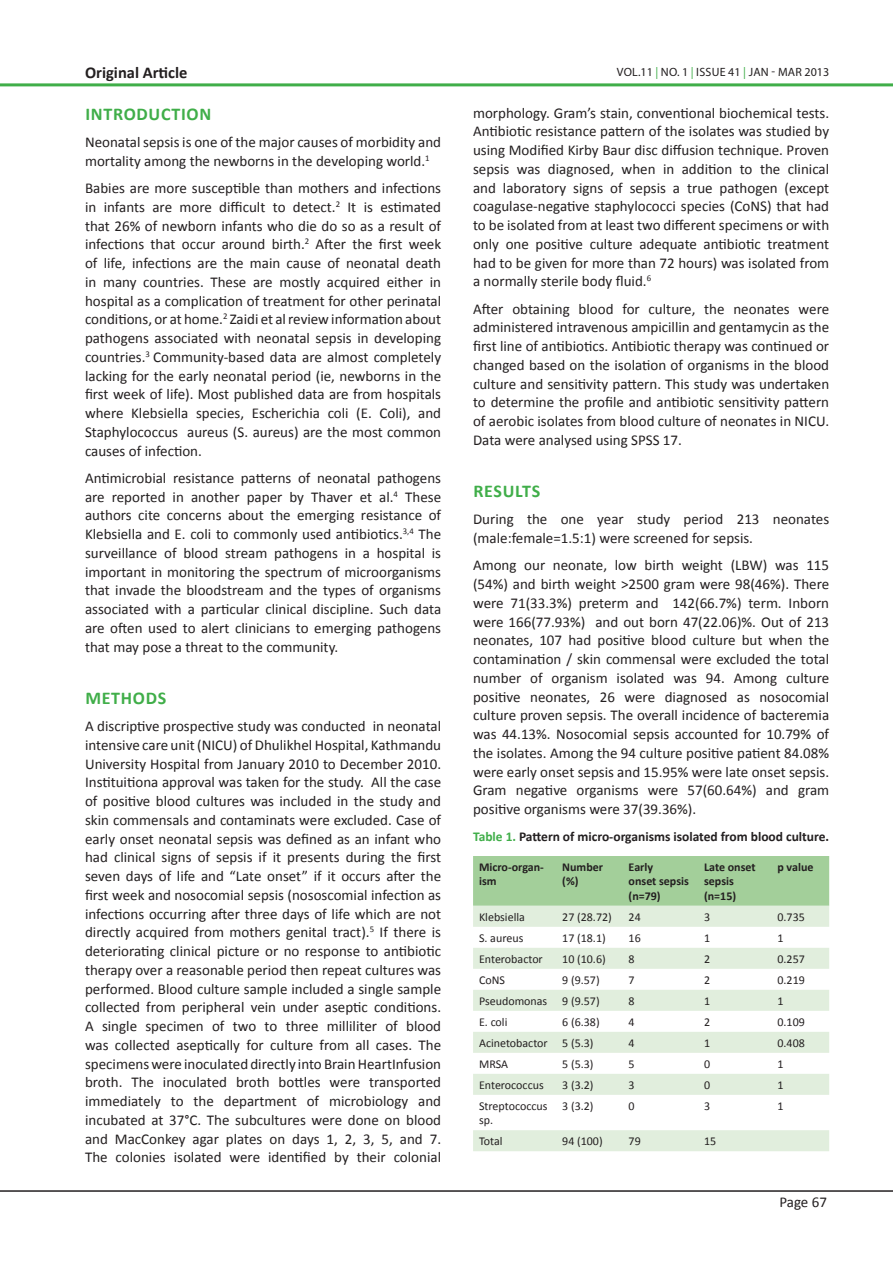
<style>
.page{position:relative;width:893px;height:1263px;background:#fff}
.page>*{position:absolute;margin:0;border:0;box-sizing:border-box;transform-origin:0 0}
.Heading_2_-_Sub_head{font:700 18px "Calibri";letter-spacing:.04em;color:#40ae49}
.Abstract_Words{font:700 16.5px "Calibri";color:#231f20}
.Normal_Text{font:15px/18.8px "Calibri";color:#231f20;text-align:justify}
.Table_Figure_Legend{font:700 13.5px "Calibri";color:#231f20}
.Table_Text{font:12px/14.4px "Calibri";color:#231f20}
.Table_Text-2{font:700 12px/14.4px "Calibri";color:#231f20}
.Heading_2_-_Sub_head-2{font:12px "Myriad Pro";letter-spacing:.02em;color:#231f20}
.s1{color:#40ae49}
</style>
<div class="page">
<hr style="left:0;top:1190px;width:893px;height:2px;background:#231f20">
<hr style="left:0;top:83px;width:893px;height:3px;background:#40ae49">
<div style="left:473px;top:856px;width:356px;height:50px;background:#a3cf9a"></div>
<svg style="left:473px;top:906px;width:356px;height:245px;fill:#e6f1e3"></svg>
<p class="Abstract_Words" style="left:85px;top:62px;width:104px">Original Article</p>
<p class="Heading_2_-_Sub_head" style="left:85px;top:102px;width:127px">INTRODUCTION</p>
<p class="Normal_Text" style="left:85px;top:133px;width:358px">Neonatal sepsis is one of the major causes of morbidity and mortality among the newborns in the developing world.<sup>1</sup></p>
<p class="Normal_Text" style="left:85px;top:179px;width:358px">Babies are more susceptible than mothers and infections in infants are more difficult to detect.<sup>2</sup> It is estimated that 26% of newborn infants who die do so as a result of infections that occur around birth.<sup>2</sup> After the first week of life, infections are the main cause of neonatal death in many countries. These are mostly acquired either in hospital as a complication of treatment for other perinatal conditions, or at home.<sup>2</sup> Zaidi et al review information about pathogens associated with neonatal sepsis in developing countries.<sup>3</sup> Community-based data are almost completely lacking for the early neonatal period (ie, newborns in the first week of life). Most published data are from hospitals where Klebsiella species, Escherichia coli (E. Coli), and Staphylococcus aureus (S. aureus) are the most common causes of infection.</p>
<p class="Normal_Text" style="left:85px;top:469px;width:358px">Antimicrobial resistance patterns of neonatal pathogens are reported in another paper by Thaver et al.<sup>4</sup> These authors cite concerns about the emerging resistance of Klebsiella and E. coli to commonly used antibiotics.<sup>3,4</sup> The surveillance of blood stream pathogens in a hospital is important in monitoring the spectrum of microorganisms that invade the bloodstream and the types of organisms associated with a particular clinical discipline. Such data are often used to alert clinicians to emerging pathogens that may pose a threat to the community.</p>
<p class="Heading_2_-_Sub_head" style="left:85px;top:686px;width:83px">METHODS</p>
<p class="Normal_Text" style="left:85px;top:717px;width:358px">A discriptive prospective study was conducted in neonatal intensive care unit (NICU) of Dhulikhel Hospital, Kathmandu University Hospital from January 2010 to December 2010.<br>Instituitiona approval was taken for the study. All the case of positive blood cultures was included in the study and skin commensals and contaminats were excluded. Case of early onset neonatal sepsis was defined as an infant who had clinical signs of sepsis if it presents during the first seven days of life and “Late onset” if it occurs after the first week and nosocomial sepsis (nososcomial infection as infections occurring after three days of life which are not directly acquired from mothers genital tract).<sup>5</sup> If there is deteriorating clinical picture or no response to antibiotic therapy over a reasonable period then repeat cultures was performed. Blood culture sample included a single sample collected from peripheral vein under aseptic conditions.<br>A single specimen of two to three milliliter of blood was collected aseptically for culture from all cases. The specimens were inoculated directly into Brain HeartInfusion broth. The inoculated broth bottles were transported immediately to the department of microbiology and incubated at 37°C. The subcultures were done on blood and MacConkey agar plates on days 1, 2, 3, 5, and 7.<br>The colonies isolated were identified by their colonial</p>
<p class="Heading_2_-_Sub_head-2" style="left:617px;top:65px;width:214px">VOL.11 <span class="s1">|</span> NO. 1 <span class="s1">|</span> ISSUE 41 <span class="s1">|</span> JAN - MAR 2013</p>
<p class="Normal_Text" style="left:473px;top:103px;width:358px">morphology. Gram’s stain, conventional biochemical tests.<br>Antibiotic resistance pattern of the isolates was studied by using Modified Kirby Baur disc diffusion technique. Proven sepsis was diagnosed, when in addition to the clinical and laboratory signs of sepsis a true pathogen (except coagulase-negative staphylococci species (CoNS) that had to be isolated from at least two different specimens or with only one positive culture adequate antibiotic treatment had to be given for more than 72 hours) was isolated from a normally sterile body fluid.<sup>6</sup></p>
<p class="Normal_Text" style="left:473px;top:299px;width:358px">After obtaining blood for culture, the neonates were administered intravenous ampicillin and gentamycin as the first line of antibiotics. Antibiotic therapy was continued or changed based on the isolation of organisms in the blood culture and sensitivity pattern. This study was undertaken to determine the profile and antibiotic sensitivity pattern of aerobic isolates from blood culture of neonates in NICU.<br>Data were analysed using SPSS 17.</p>
<p class="Heading_2_-_Sub_head" style="left:473px;top:480px;width:68px">RESULTS</p>
<p class="Normal_Text" style="left:473px;top:510px;width:358px">During the one year study period 213 neonates (male:female=1.5:1) were screened for sepsis.</p>
<p class="Normal_Text" style="left:473px;top:556px;width:358px">Among our neonate, low birth weight (LBW) was 115 (54%) and birth weight &gt;2500 gram were 98(46%). There were 71(33.3%) preterm and 142(66.7%) term. Inborn were 166(77.93%) and out born 47(22.06)%. Out of 213 neonates, 107 had positive blood culture but when the contamination / skin commensal were excluded the total number of organism isolated was 94. Among culture positive neonates, 26 were diagnosed as nosocomial culture proven sepsis. The overall incidence of bacteremia was 44.13%. Nosocomial sepsis accounted for 10.79% of the isolates. Among the 94 culture positive patient 84.08% were early onset sepsis and 15.95% were late onset sepsis.<br>Gram negative organisms were 57(60.64%) and gram positive organisms were 37(39.36%).</p>
<p class="Table_Figure_Legend" style="left:473px;top:828px;width:358px"><span class="s1">Table 1.</span> Pattern of micro-organisms isolated from blood culture.</p>
<p class="Table_Text-2" style="left:479px;top:860px;width:66px">Micro-organ&shy;ism</p>
<p class="Table_Text-2" style="left:562px;top:860px;width:42px">Number (%)</p>
<p class="Table_Text-2" style="left:629px;top:860px;width:62px">Early<br>onset sepsis (n=79)</p>
<p class="Table_Text-2" style="left:704px;top:860px;width:53px">Late onset sepsis (n=15)</p>
<p class="Table_Text-2" style="left:777px;top:860px;width:38px">p value</p>
<p class="Table_Text" style="left:479px;top:910px;width:47px">Klebsiella</p>
<p class="Table_Text" style="left:562px;top:910px;width:51px">27 (28.72)</p>
<p class="Table_Text" style="left:629px;top:910px;width:14px">24</p>
<p class="Table_Text" style="left:704px;top:910px;width:8px">3</p>
<p class="Table_Text" style="left:777px;top:910px;width:29px">0.735</p>
<p class="Table_Text" style="left:479px;top:931px;width:46px">S. aureus</p>
<p class="Table_Text" style="left:562px;top:931px;width:45px">17 (18.1)</p>
<p class="Table_Text" style="left:629px;top:931px;width:14px">16</p>
<p class="Table_Text" style="left:704px;top:931px;width:8px">1</p>
<p class="Table_Text" style="left:777px;top:931px;width:8px">1</p>
<p class="Table_Text" style="left:479px;top:952px;width:65px">Enterobactor</p>
<p class="Table_Text" style="left:562px;top:952px;width:45px">10 (10.6)</p>
<p class="Table_Text" style="left:629px;top:952px;width:8px">8</p>
<p class="Table_Text" style="left:704px;top:952px;width:8px">2</p>
<p class="Table_Text" style="left:777px;top:952px;width:29px">0.257</p>
<p class="Table_Text" style="left:479px;top:973px;width:27px">CoNS</p>
<p class="Table_Text" style="left:562px;top:973px;width:39px">9 (9.57)</p>
<p class="Table_Text" style="left:629px;top:973px;width:8px">7</p>
<p class="Table_Text" style="left:704px;top:973px;width:8px">2</p>
<p class="Table_Text" style="left:777px;top:973px;width:29px">0.219</p>
<p class="Table_Text" style="left:479px;top:994px;width:70px">Pseudomonas</p>
<p class="Table_Text" style="left:562px;top:994px;width:39px">9 (9.57)</p>
<p class="Table_Text" style="left:629px;top:994px;width:8px">8</p>
<p class="Table_Text" style="left:704px;top:994px;width:8px">1</p>
<p class="Table_Text" style="left:777px;top:994px;width:8px">1</p>
<p class="Table_Text" style="left:479px;top:1015px;width:30px">E. coli</p>
<p class="Table_Text" style="left:562px;top:1015px;width:39px">6 (6.38)</p>
<p class="Table_Text" style="left:629px;top:1015px;width:8px">4</p>
<p class="Table_Text" style="left:704px;top:1015px;width:8px">2</p>
<p class="Table_Text" style="left:777px;top:1015px;width:29px">0.109</p>
<p class="Table_Text" style="left:479px;top:1036px;width:70px">Acinetobactor</p>
<p class="Table_Text" style="left:562px;top:1036px;width:33px">5 (5.3)</p>
<p class="Table_Text" style="left:629px;top:1036px;width:8px">4</p>
<p class="Table_Text" style="left:704px;top:1036px;width:8px">1</p>
<p class="Table_Text" style="left:777px;top:1036px;width:29px">0.408</p>
<p class="Table_Text" style="left:479px;top:1057px;width:30px">MRSA</p>
<p class="Table_Text" style="left:562px;top:1057px;width:33px">5 (5.3)</p>
<p class="Table_Text" style="left:629px;top:1057px;width:8px">5</p>
<p class="Table_Text" style="left:704px;top:1057px;width:8px">0</p>
<p class="Table_Text" style="left:777px;top:1057px;width:8px">1</p>
<p class="Table_Text" style="left:479px;top:1078px;width:66px">Enterococcus</p>
<p class="Table_Text" style="left:562px;top:1078px;width:33px">3 (3.2)</p>
<p class="Table_Text" style="left:629px;top:1078px;width:8px">3</p>
<p class="Table_Text" style="left:704px;top:1078px;width:8px">0</p>
<p class="Table_Text" style="left:777px;top:1078px;width:8px">1</p>
<p class="Table_Text" style="left:479px;top:1099px;width:70px">Streptococcus sp.</p>
<p class="Table_Text" style="left:562px;top:1099px;width:33px">3 (3.2)</p>
<p class="Table_Text" style="left:629px;top:1099px;width:8px">0</p>
<p class="Table_Text" style="left:704px;top:1099px;width:8px">3</p>
<p class="Table_Text" style="left:777px;top:1099px;width:8px">1</p>
<p class="Table_Text" style="left:479px;top:1134px;width:25px">Total</p>
<p class="Table_Text" style="left:562px;top:1134px;width:42px">94 (100)</p>
<p class="Table_Text" style="left:629px;top:1134px;width:14px">79</p>
<p class="Table_Text" style="left:704px;top:1134px;width:14px">15</p>
<p class="Normal_Text" style="left:779px;top:1193px;width:49px">Page 67</p>
</div>
